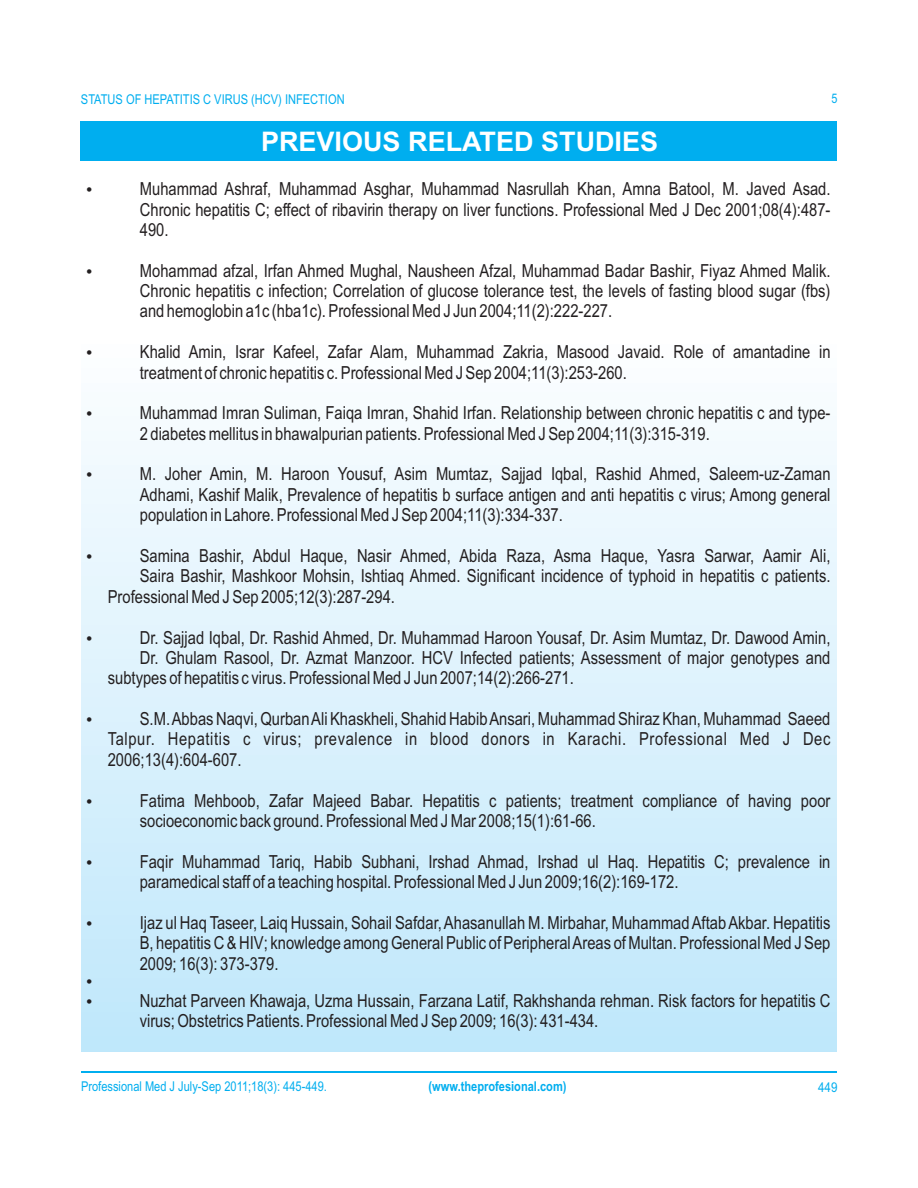
<style>
.page{position:relative;width:918px;height:1188px;background:#fff}
.page>*{position:absolute;margin:0;border:0;box-sizing:border-box;transform-origin:0 0}
.t1{font:700 27px "Arial";color:#fff}
.t2{font:18px/20.4px "Arial Narrow";color:#231f20;text-align:justify}
.t3{font:13.5px "Arial Narrow";color:#00aeef}
.t4{font:700 13.5px "Arial Narrow";color:#00aeef}
.t5{font:13.5px "Arial Narrow";color:#00aeef;scale:1.04 1}
.t6{font:13.2px "Arial Narrow";color:#00aeef}
</style>
<div class="page">
<hr style="left:81px;top:1072px;width:756px;height:1px;background:#00aeef">
<div style="left:82px;top:121px;width:754px;height:931px;background:linear-gradient(to bottom,#fff,#c0e8fb)"></div>
<div style="left:80px;top:121px;width:756px;height:40px;background:#00aeef"></div>
<svg style="left:87px;top:187px;width:5px;height:5px"></svg>
<svg style="left:87px;top:269px;width:5px;height:4px"></svg>
<svg style="left:87px;top:350px;width:5px;height:5px"></svg>
<svg style="left:87px;top:411px;width:5px;height:5px"></svg>
<svg style="left:87px;top:473px;width:5px;height:4px"></svg>
<svg style="left:87px;top:554px;width:5px;height:5px"></svg>
<svg style="left:87px;top:636px;width:5px;height:4px"></svg>
<svg style="left:87px;top:717px;width:5px;height:5px"></svg>
<svg style="left:87px;top:799px;width:4px;height:4px"></svg>
<svg style="left:87px;top:860px;width:4px;height:4px"></svg>
<svg style="left:87px;top:921px;width:4px;height:5px"></svg>
<svg style="left:87px;top:979px;width:4px;height:5px"></svg>
<svg style="left:87px;top:999px;width:4px;height:5px"></svg>
<p class="t3" style="left:81px;top:94px;width:265px">STATUS OF HEPATITIS C VIRUS (HCV) INFECTION</p>
<p class="t6" style="left:832px;top:94px;width:8px">5</p>
<h1 class="t1" style="left:261px;top:132px;width:399px">PREVIOUS RELATED STUDIES</h1>
<p class="t2" style="left:140px;top:180px;width:692px">Muhammad Ashraf, Muhammad Asghar, Muhammad Nasrullah Khan, Amna Batool, M. Javed Asad.<br>Chronic hepatitis C; effect of ribavirin therapy on liver functions. Professional Med J Dec 2001;08(4):487- 490.</p>
<p class="t2" style="left:140px;top:262px;width:692px">Mohammad afzal, Irfan Ahmed Mughal, Nausheen Afzal, Muhammad Badar Bashir, Fiyaz Ahmed Malik.<br>Chronic hepatitis c infection; Correlation of glucose tolerance test, the levels of fasting blood sugar (fbs) and hemoglobin a1c (hba1c). Professional Med J Jun 2004;11(2):222-227.</p>
<p class="t2" style="left:140px;top:343px;width:692px">Khalid Amin, Israr Kafeel, Zafar Alam, Muhammad Zakria, Masood Javaid. Role of amantadine in treatment of chronic hepatitis c. Professional Med J Sep 2004;11(3):253-260.</p>
<p class="t2" style="left:140px;top:404px;width:692px">Muhammad Imran Suliman, Faiqa Imran, Shahid Irfan. Relationship between chronic hepatitis c and type-<br>2 diabetes mellitus in bhawalpurian patients. Professional Med J Sep 2004;11(3):315-319.</p>
<p class="t2" style="left:140px;top:466px;width:692px">M. Joher Amin, M. Haroon Yousuf, Asim Mumtaz, Sajjad Iqbal, Rashid Ahmed, Saleem-uz-Zaman Adhami, Kashif Malik, Prevalence of hepatitis b surface antigen and anti hepatitis c virus; Among general population in Lahore. Professional Med J Sep 2004;11(3):334-337.</p>
<p class="t2" style="left:140px;top:547px;width:692px">Samina Bashir, Abdul Haque, Nasir Ahmed, Abida Raza, Asma Haque, Yasra Sarwar, Aamir Ali,</p>
<p class="t2" style="left:140px;top:568px;width:692px">Saira Bashir, Mashkoor Mohsin, Ishtiaq Ahmed. Significant incidence of typhoid in hepatitis c patients.</p>
<p class="t2" style="left:108px;top:588px;width:289px">Professional Med J Sep 2005;12(3):287-294.</p>
<p class="t2" style="left:140px;top:629px;width:692px">Dr. Sajjad Iqbal, Dr. Rashid Ahmed, Dr. Muhammad Haroon Yousaf, Dr. Asim Mumtaz, Dr. Dawood Amin,</p>
<p class="t2" style="left:140px;top:649px;width:692px">Dr. Ghulam Rasool, Dr. Azmat Manzoor. HCV Infected patients; Assessment of major genotypes and</p>
<p class="t2" style="left:108px;top:669px;width:468px">subtypes of hepatitis c virus. Professional Med J Jun 2007;14(2):266-271.</p>
<p class="t2" style="left:108px;top:710px;width:724px;text-indent:32px">S.M. Abbas Naqvi, Qurban Ali Khaskheli, Shahid Habib Ansari, Muhammad Shiraz Khan, Muhammad Saeed Talpur. Hepatitis c virus; prevalence in blood donors in Karachi. Professional Med J Dec 2006;13(4):604-607.</p>
<p class="t2" style="left:140px;top:792px;width:692px">Fatima Mehboob, Zafar Majeed Babar. Hepatitis c patients; treatment compliance of having poor socioeconomic back ground. Professional Med J Mar 2008;15(1):61-66.</p>
<p class="t2" style="left:140px;top:853px;width:692px">Faqir Muhammad Tariq, Habib Subhani, Irshad Ahmad, Irshad ul Haq. Hepatitis C; prevalence in paramedical staff of a teaching hospital. Professional Med J Jun 2009;16(2):169-172.</p>
<p class="t2" style="left:140px;top:914px;width:692px">Ijaz ul Haq Taseer, Laiq Hussain, Sohail Safdar, Ahasanullah M. Mirbahar, Muhammad Aftab Akbar. Hepatitis B, hepatitis C &amp; HIV; knowledge among General Public of Peripheral Areas of Multan. Professional Med J Sep 2009; 16(3): 373-379.</p>
<p class="t2" style="left:140px;top:992px;width:692px">Nuzhat Parveen Khawaja, Uzma Hussain, Farzana Latif, Rakhshanda rehman. Risk factors for hepatitis C virus; Obstetrics Patients. Professional Med J Sep 2009; 16(3): 431-434.</p>
<p class="t3" style="left:81px;top:1082px;width:247px">Professional Med J July-Sep 2011;18(3): 445-449.</p>
<p class="t4" style="left:429px;top:1082px;width:140px">(www.theprofesional.com)</p>
<p class="t5" style="left:818px;top:1082px;width:20px">449</p>
</div>
